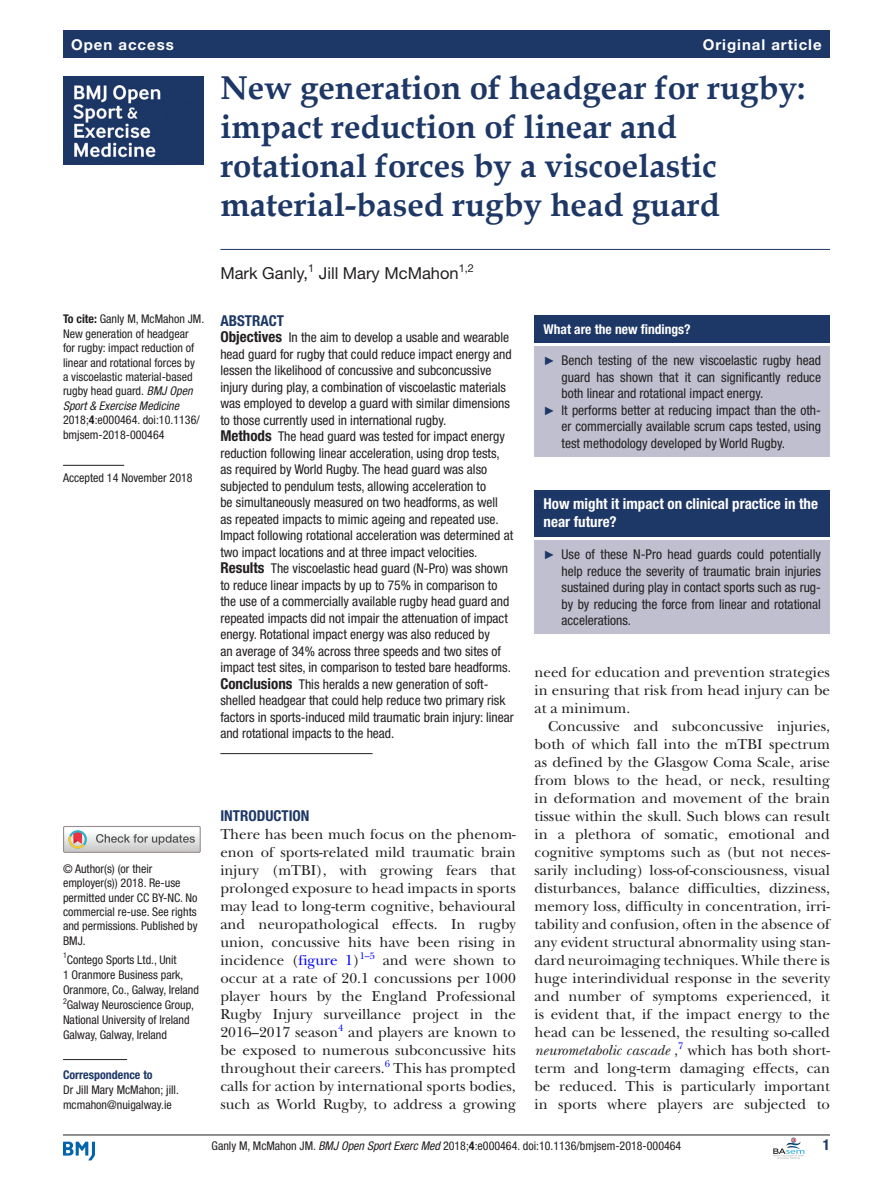
<style>
.page{position:relative;width:893px;height:1191px;background:#fff}
.page>*{position:absolute;margin:0;border:0;box-sizing:border-box;transform-origin:0 0}
.t1{font:700 33px/39px "Book Antiqua";color:#1d3766}
.t2{font:16.5px "Helvetica Neue LT Std";color:#231f20}
.t3{font:15px/18px "New Baskerville";color:#231f20;text-align:justify}
.t4{font:700 condensed 15px/18px "Helvetica Neue LT Std";color:#fff}
.t5{font:700 15px "Helvetica Neue LT Std";letter-spacing:.065em;color:#fff}
.t6{font:700 condensed 15px "Helvetica Neue LT Std";color:#1d3766}
.t7{font:condensed 13.5px/16.5px "Helvetica Neue LT Std";color:#231f20;text-align:justify}
.t8{font:700 condensed 13.5px "Helvetica Neue LT Std";color:#fff}
.t9{font:condensed 12px/14.4px "Helvetica Neue LT Std";color:#231f20}
.t10{font:700 condensed 12px "Helvetica Neue LT Std";color:#1d3766}
.t11{font:10.95px "Helvetica Neue LT Std";color:#231f20}
.t12{font:9.9px "New Baskerville";color:#00f}
.t13{font:condensed 7.95px "Helvetica Neue LT Std";color:#231f20}
.s1{font-weight:700}
.s2{font-style:italic}
.s3{font-weight:700;font-size:15px}
.s4{color:#00f}
.s5{font-family:"Arial";font-stretch:normal;font-size:12px;color:#1d3766}
</style>
<div class="page">
<hr style="left:63px;top:1134px;width:767px;height:1px;background:#231f20">
<svg style="left:63px;top:1141px;width:32px;height:19px"></svg>
<svg style="left:773px;top:1137px;width:31px;height:21px"></svg>
<div style="left:63px;top:31px;width:767px;height:27px;background:#1d3766"></div>
<hr style="left:220px;top:249px;width:610px;height:1px;background:#1d3766">
<hr style="left:63px;top:465px;width:61px;height:1px;background:#231f20">
<hr style="left:63px;top:1059px;width:64px;height:1px;background:#231f20">
<div style="left:63px;top:826px;width:138px;height:27px;border:1px solid #969090"></div>
<svg style="left:64px;top:826px;width:136px;height:26px"></svg>
<img style="left:63px;top:77px;width:140px;height:88px">
<div style="left:535px;top:315px;width:295px;height:27px;background:#1d3766"></div>
<div style="left:535px;top:346px;width:295px;height:111px;background:#bfbfcf"></div>
<div style="left:535px;top:489px;width:295px;height:47px;background:#1d3766"></div>
<div style="left:535px;top:540px;width:295px;height:94px;background:#bfbfcf"></div>
<hr style="left:220px;top:753px;width:153px;height:1px;background:#231f20">
<p class="t5" style="left:71px;top:35px;width:104px">Open access</p>
<p class="t5" style="left:703px;top:35px;width:120px">Original article</p>
<h1 class="t1" style="left:220px;top:68px;width:586px">New generation of headgear for rugby: impact reduction of linear and rotational forces by a viscoelastic material-based rugby head guard</h1>
<p class="t2" style="left:220px;top:263px;width:89px">Mark Ganly,</p>
<p class="t11" style="left:308px;top:261px;width:8px">1</p>
<p class="t2" style="left:319px;top:263px;width:141px">Jill Mary McMahon</p>
<p class="t11" style="left:459px;top:261px;width:17px">1,2</p>
<p class="t9" style="left:63px;top:312px;width:143px"><span class="s1">To cite:</span> Ganly M, McMahon JM.<br>New generation of headgear<br>for rugby: impact reduction of linear and rotational forces by<br>a viscoelastic material-based rugby head guard. <span class="s2">BMJ Open<br>Sport &amp; Exercise Medicine<br></span>2018;<span class="s1">4</span>:e000464. doi:10.1136/ bmjsem-2018-000464</p>
<p class="t9" style="left:63px;top:470px;width:131px">Accepted 14 November 2018</p>
<p class="t6" style="left:220px;top:311px;width:49px">Abstract</p>
<p class="t7" style="left:220px;top:329px;width:295px;text-align:left"><span class="s3">Objectives</span> In the aim to develop a usable and wearable head guard for rugby that could reduce impact energy and lessen the likelihood of concussive and subconcussive injury during play, a combination of viscoelastic materials was employed to develop a guard with similar dimensions to those currently used in international rugby.<br><span class="s3">Methods</span> The head guard was tested for impact energy reduction following linear acceleration, using drop tests, as required by World Rugby. The head guard was also subjected to pendulum tests, allowing acceleration to<br>be simultaneously measured on two headforms, as well<br>as repeated impacts to mimic ageing and repeated use.<br>Impact following rotational acceleration was determined at two impact locations and at three impact velocities.<br><span class="s3">Results</span> The viscoelastic head guard (N-Pro) was shown to reduce linear impacts by up to 75% in comparison to the use of a commercially available rugby head guard and repeated impacts did not impair the attenuation of impact energy. Rotational impact energy was also reduced by<br>an average of 34% across three speeds and two sites of impact test sites, in comparison to tested bare headforms.<br><span class="s3">Conclusions</span> This heralds a new generation of soft&shy;shelled headgear that could help reduce two primary risk factors in sports-induced mild traumatic brain injury: linear and rotational impacts to the head.</p>
<p class="t9" style="left:63px;top:861px;width:136px">© Author(s) (or their employer(s)) 2018. Re-use permitted under CC BY-NC. No commercial re-use. See rights and permissions. Published by<br>BMJ.</p>
<p class="t13" style="left:63px;top:951px;width:5px">1</p>
<p class="t9" style="left:63px;top:952px;width:137px;line-height:15px;text-indent:4px">Contego Sports Ltd., Unit<br>1 Oranmore Business park,<br>Oranmore, Co., Galway, Ireland<br><sup>2</sup>Galway Neuroscience Group,<br>National University of Ireland<br>Galway, Galway, Ireland</p>
<p class="t10" style="left:63px;top:1068px;width:91px">Correspondence to</p>
<p class="t9" style="left:63px;top:1082px;width:117px;line-height:15px">Dr Jill Mary McMahon; jill. mcmahon@nuigalway.ie</p>
<p class="t6" style="left:220px;top:807px;width:61px">Introductio</p>
<p class="t6" style="left:301px;top:807px;width:10px">n</p>
<p class="t3" style="left:220px;top:825px;width:297px">There has been much focus on the phenom&shy;enon of sports-related mild traumatic brain injury (mTBI), with growing fears that prolonged exposure to head impacts in sports may lead to long-term cognitive, behavioural and neuropathological effects. In rugby union, concussive hits have been rising in incidence (<span class="s4">figure 1</span>)</p>
<p class="t12" style="left:360px;top:949px;width:17px">1–5</p>
<p class="t3" style="left:220px;top:951px;width:297px;text-indent:162px">and were shown to occur at a rate of 20.1 concussions per 1000 player hours by the England Professional Rugby Injury surveillance project in the 2016–2017 season</p>
<p class="t12" style="left:338px;top:1021px;width:7px">4</p>
<p class="t3" style="left:220px;top:1023px;width:297px;text-indent:128px">and players are known to be exposed to numerous subconcussive hits throughout their careers.</p>
<p class="t12" style="left:385px;top:1057px;width:7px">6</p>
<p class="t3" style="left:220px;top:1059px;width:297px;text-indent:173px">This has prompted calls for action by international sports bodies, such as World Rugby, to address a growing</p>
<p class="t8" style="left:544px;top:320px;width:149px">What are the new findings?</p>
<p class="t7" style="left:544px;top:352px;width:279px"><span class="s5">►</span> Bench testing of the new viscoelastic rugby head</p>
<p class="t7" style="left:562px;top:369px;width:261px">guard has shown that it can significantly reduce</p>
<p class="t7" style="left:562px;top:385px;width:203px">both linear and rotational impact energy.</p>
<p class="t7" style="left:544px;top:402px;width:279px"><span class="s5">►</span> It performs better at reducing impact than the oth-</p>
<p class="t7" style="left:562px;top:418px;width:261px">er commercially available scrum caps tested, using</p>
<p class="t7" style="left:562px;top:435px;width:225px">test methodology developed by World Rugby.</p>
<p class="t4" style="left:544px;top:495px;width:276px">How might it impact on clinical practice in the near future?</p>
<p class="t7" style="left:562px;top:546px;width:261px;text-indent:-18px"><span class="s5">►</span> Use of these N-Pro head guards could potentially help reduce the severity of traumatic brain injuries sustained during play in contact sports such as rug&shy;by by reducing the force from linear and rotational accelerations.</p>
<p class="t3" style="left:535px;top:663px;width:297px">need for education and prevention strategies in ensuring that risk from head injury can be at a minimum.</p>
<p class="t3" style="left:535px;top:717px;width:297px;text-indent:14px">Concussive and subconcussive injuries, both of which fall into the mTBI spectrum as defined by the Glasgow Coma Scale, arise from blows to the head, or neck, resulting in deformation and movement of the brain tissue within the skull. Such blows can result in a plethora of somatic, emotional and cognitive symptoms such as (but not neces&shy;sarily including) loss-of-consciousness, visual disturbances, balance difficulties, dizziness, memory loss, difficulty in concentration, irri&shy;tability and confusion, often in the absence of any evident structural abnormality using stan&shy;dard neuroimaging techniques. While there is huge interindividual response in the severity and number of symptoms experienced, it is evident that, if the impact energy to the head can be lessened, the resulting so-called <span class="s2">neurometabolic cascade</span> ,<sup>7</sup> which has both short&shy;term and long-term damaging effects, can be reduced. This is particularly important in sports where players are subjected to</p>
<p class="t9" style="left:212px;top:1138px;width:471px">Ganly M, McMahon JM. <span class="s2">BMJ Open Sport Exerc Med</span> 2018;<span class="s1">4</span>:e000464. doi:10.1136/bmjsem-2018-000464</p>
<p class="t6" style="left:823px;top:1135px;width:9px">1</p>
</div>
